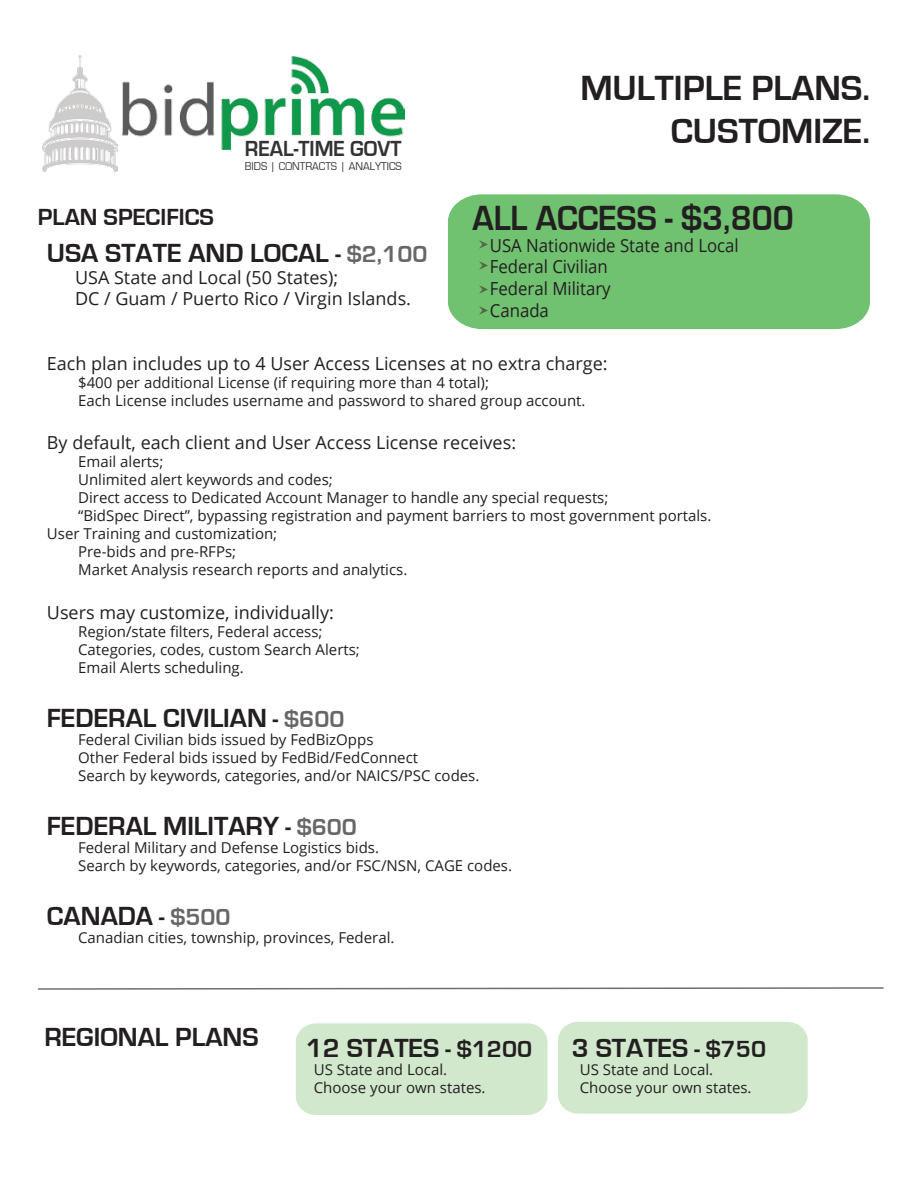
<style>
.page{position:relative;width:918px;height:1188px;background:#fff}
.page>*{position:absolute;margin:0;border:0;box-sizing:border-box;transform-origin:0 0}
.t1{font:700 36px/43.2px "Eurostile";color:#231f20;text-align:right}
.t2{font:700 36px "Eurostile";color:#231f20;scale:.93 1}
.t3{font:700 27px "Eurostile";color:#231f20}
.t4{font:700 24px "Eurostile";color:#231f20}
.t5{font:700 22.5px "Eurostile";color:#333;scale:.94 1}
.t6{font:18px/21.6px "Open Sans";color:#231f20}
.t7{font:18px/21.6px "Open Sans";color:#231f20;scale:.93 1}
.t8{font:15px/18px "Open Sans";color:#231f20}
.t9{font:11.7px "Eurostile";color:#333;scale:.94 1}
.s1{font-size:24px}
.s2{font-size:24px;color:#666767}
</style>
<div class="page">
<div style="left:558px;top:1022px;width:250px;height:92px;background:#d1e8cd;border-radius:19px"></div>
<div style="left:296px;top:1023px;width:252px;height:92px;background:#d1e8cd;border-radius:20px"></div>
<div style="left:448px;top:194px;width:422px;height:135px;background:#70c170"></div>
<svg style="left:38px;top:987px;width:846px;height:3px"></svg>
<svg style="left:479px;top:261px;width:9px;height:9px"></svg>
<svg style="left:479px;top:285px;width:9px;height:9px"></svg>
<svg style="left:479px;top:306px;width:9px;height:9px"></svg>
<svg style="left:479px;top:240px;width:9px;height:9px"></svg>
<img style="left:42px;top:56px;width:76px;height:116px">
<img style="left:122px;top:56px;width:283px;height:94px">
<h3 class="t5" style="left:245px;top:136px;width:168px">REAL-TIME GOVT</h3>
<p class="t9" style="left:245px;top:159px;width:168px">BIDS | CONTRACTS | ANALYTICS</p>
<h3 class="t4" style="left:38px;top:204px;width:177px">PLAN SPECIFICS</h3>
<h2 class="t3" style="left:47px;top:239px;width:382px">USA STATE AND LOCAL <span class="s1">-</span> <span class="s2">$2,100</span></h2>
<p class="t6" style="left:75px;top:266px;width:338px">USA State and Local (50 States);<br>DC / Guam / Puerto Rico / Virgin Islands.</p>
<h1 class="t1" style="left:580px;top:67px;width:291px">MULTIPLE PLANS.<br>CUSTOMIZE.</h1>
<h1 class="t2" style="left:472px;top:199px;width:347px">ALL ACCESS - $3,800</h1>
<p class="t7" style="left:490px;top:234px;width:269px">USA Nationwide State and Local<br>Federal Civilian<br>Federal Military<br>Canada</p>
<p class="t6" style="left:47px;top:352px;width:562px">Each plan includes up to 4 User Access Licenses at no extra charge:</p>
<p class="t8" style="left:78px;top:373px;width:509px">$400 per additional License (if requiring more than 4 total);<br>Each License includes username and password to shared group account.</p>
<p class="t6" style="left:47px;top:432px;width:471px">By default, each client and User Access License receives:</p>
<p class="t8" style="left:78px;top:453px;width:87px">Email alerts;</p>
<p class="t8" style="left:78px;top:471px;width:256px">Unlimited alert keywords and codes;</p>
<p class="t8" style="left:78px;top:489px;width:532px">Direct access to Dedicated Account Manager to handle any special requests;</p>
<p class="t8" style="left:78px;top:507px;width:635px">“BidSpec Direct”, bypassing registration and payment barriers to most government portals.</p>
<p class="t8" style="left:47px;top:525px;width:232px">User Training and customization;</p>
<p class="t8" style="left:78px;top:543px;width:160px">Pre-bids and pre-RFPs;</p>
<p class="t8" style="left:78px;top:561px;width:331px">Market Analysis research reports and analytics.</p>
<p class="t6" style="left:47px;top:601px;width:289px">Users may customize, individually:</p>
<p class="t8" style="left:78px;top:622px;width:283px">Region/state filters, Federal access;<br>Categories, codes, custom Search Alerts;<br>Email Alerts scheduling.</p>
<h2 class="t3" style="left:47px;top:703px;width:299px">FEDERAL CIVILIAN <span class="s1">-</span> <span class="s2">$600</span></h2>
<p class="t8" style="left:78px;top:730px;width:403px">Federal Civilian bids issued by FedBizOpps<br>Other Federal bids issued by FedBid/FedConnect<br>Search by keywords, categories, and/or NAICS/PSC codes.</p>
<h2 class="t3" style="left:47px;top:811px;width:311px">FEDERAL MILITARY <span class="s1">-</span> <span class="s2">$600</span></h2>
<p class="t8" style="left:78px;top:838px;width:435px">Federal Military and Defense Logistics bids.<br>Search by keywords, categories, and/or FSC/NSN, CAGE codes.</p>
<h2 class="t3" style="left:47px;top:901px;width:185px">CANADA <span class="s1">-</span> <span class="s2">$500</span></h2>
<p class="t8" style="left:78px;top:928px;width:318px">Canadian cities, township, provinces, Federal.</p>
<h2 class="t3" style="left:44px;top:1022px;width:216px">REGIONAL PLANS</h2>
<h2 class="t3" style="left:306px;top:1033px;width:228px">12 STATES <span class="s1">- $1200</span></h2>
<p class="t8" style="left:314px;top:1060px;width:173px">US State and Local.<br>Choose your own states.</p>
<h2 class="t3" style="left:572px;top:1033px;width:196px">3 STATES <span class="s1">- $750</span></h2>
<p class="t8" style="left:580px;top:1060px;width:173px">US State and Local.<br>Choose your own states.</p>
</div>
